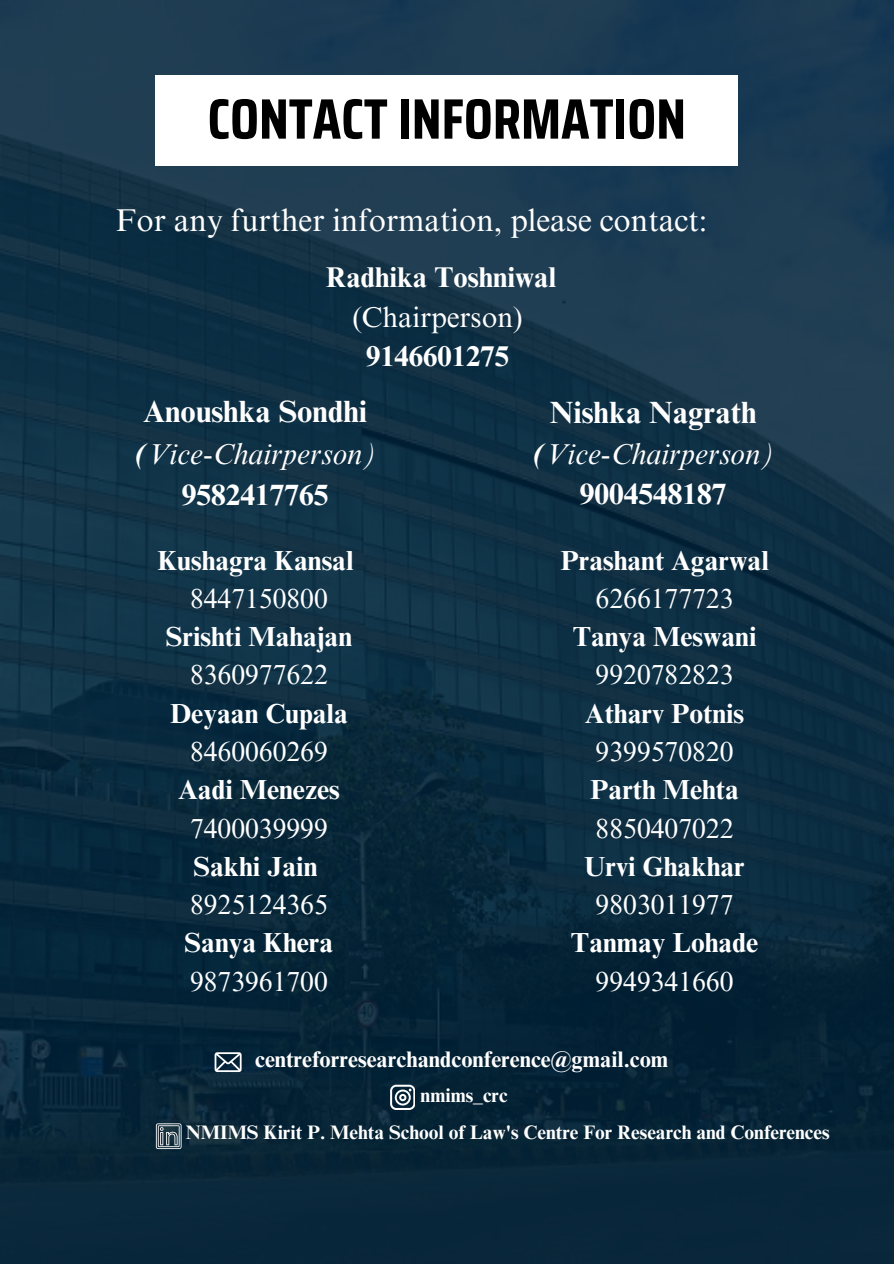
<style>
.page{position:relative;width:894px;height:1264px;background:#fff}
.page>*{position:absolute;margin:0;border:0;box-sizing:border-box;transform-origin:0 0}
.t1{font:700 57px "Saira Condensed";color:#000}
.t2{font:31.5px "Times NRMT Pro";color:#fff}
.t3{font:700 30.75px "Times NRMT Pro";color:#fff}
.t4{font:italic 29.4px/41px "Times NRMT Pro";color:#fff;text-align:center}
.t5{font:700 28.65px/39.8px "Times NRMT Pro";color:#fff;text-align:center}
.t6{font:700 27.6px/38.2px "Times NRMT Pro";color:#fff;text-align:center}
.t7{font:700 22.5px "Times NRMT Pro";color:#fff}
.t8{font:700 19.5px "Times NRMT Pro";color:#fff}
.s1{font-weight:400}
.s2{font-weight:700}
.s3{font-weight:700;font-style:normal}
</style>
<div class="page">
<img style="left:0;top:0;width:893px;height:1263px">
<div style="left:156px;top:75px;width:581px;height:91px;background:#fff"></div>
<svg style="left:214px;top:1052px;width:27px;height:20px"></svg>
<svg style="left:390px;top:1084px;width:25px;height:25px"></svg>
<svg style="left:156px;top:1123px;width:25px;height:25px"></svg>
<h2 class="t1" style="left:207px;top:74px;width:480px">CONTACT INFORMATION</h2>
<h2 class="t2" style="left:115px;top:208px;width:593px">For any further information, please contact:</h2>
<h2 class="t5" style="left:326px;top:260px;width:232px">Radhika Toshniwal <span class="s1">(Chairperson)<br></span>9146601275</h2>
<p class="t3" style="left:143px;top:400px;width:225px">Anoushka Sondhi</p>
<p class="t4" style="left:133px;top:437px;width:245px"><span class="s2">(</span>Vice-Chairperson)<br><span class="s3">9582417765</span></p>
<p class="t3" style="left:549px;top:401px;width:208px">Nishka Nagrath</p>
<p class="t4" style="left:531px;top:437px;width:244px;line-height:40.5px"><span class="s2">(</span>Vice-Chairperson)<br><span class="s3">9004548187</span></p>
<h1 class="t6" style="left:157px;top:544px;width:197px">Kushagra Kansal<br><span class="s1">8447150800<br></span>Srishti Mahajan<br><span class="s1">8360977622<br></span>Deyaan Cupala<br><span class="s1">8460060269<br></span>Aadi Menezes<br><span class="s1">7400039999<br></span>Sakhi Jain<br><span class="s1">8925124365<br></span>Sanya Khera<br><span class="s1">9873961700</span></h1>
<h2 class="t6" style="left:560px;top:544px;width:210px">Prashant Agarwal<br><span class="s1">6266177723<br></span>Tanya Meswani<br><span class="s1">9920782823<br></span>Atharv Potnis<br><span class="s1">9399570820<br></span>Parth Mehta<br><span class="s1">8850407022<br></span>Urvi Ghakhar<br><span class="s1">9803011977<br></span>Tanmay Lohade<br><span class="s1">9949341660</span></h2>
<h3 class="t7" style="left:255px;top:1050px;width:414px">centreforresearchandconference@gmail.com</h3>
<h3 class="t8" style="left:420px;top:1087px;width:88px">nmims_crc</h3>
<p class="t8" style="left:186px;top:1124px;width:645px">NMIMS Kirit P. Mehta School of Law's Centre For Research and Conferences</p>
</div>
